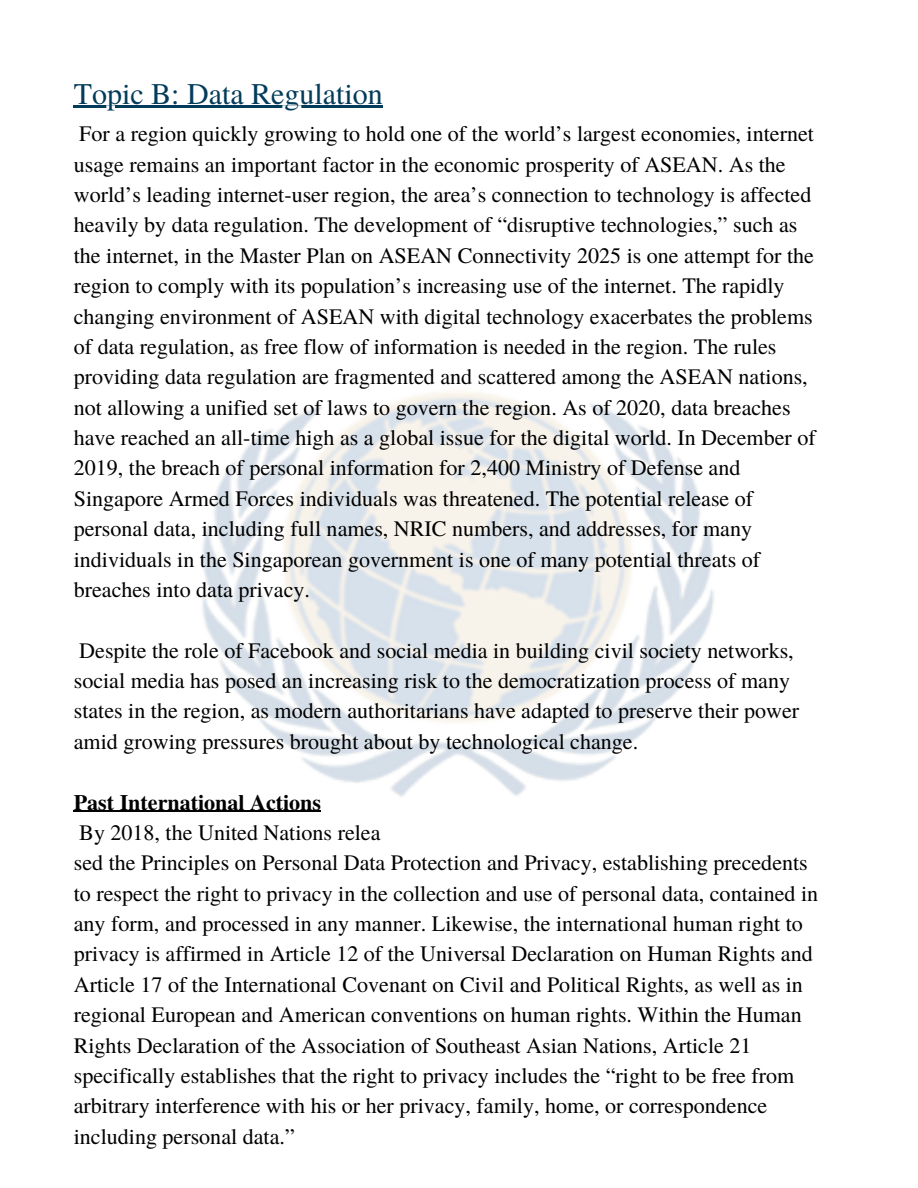
<style>
.page{position:relative;width:918px;height:1188px;background:#fff}
.page>*{position:absolute;margin:0;border:0;box-sizing:border-box;transform-origin:0 0}
.t1{font:30px "Te X Gyre Termes";color:#033c5a}
.t2{font:22.05px/30.3px "Te X Gyre Termes";color:#000}
.t3{font:700 22.05px "Te X Gyre Termes";color:#000}
</style>
<div class="page">
<img style="left:202px;top:392px;width:512px;height:405px">
<hr style="left:74px;top:811px;width:247px;height:1px;background:#000">
<hr style="left:74px;top:106px;width:309px;height:2px;background:#033c5a">
<p class="t1" style="left:74px;top:72px;width:311px">Topic B: Data Regulation</p>
<p class="t2" style="left:74px;top:118px;width:743px">For a region quickly growing to hold one of the world’s largest economies, internet usage remains an important factor in the economic prosperity of ASEAN. As the world’s leading internet-user region, the area’s connection to technology is affected heavily by data regulation. The development of “disruptive technologies,” such as the internet, in the Master Plan on ASEAN Connectivity 2025 is one attempt for the region to comply with its population’s increasing use of the internet. The rapidly changing environment of ASEAN with digital technology exacerbates the problems of data regulation, as free flow of information is needed in the region. The rules providing data regulation are fragmented and scattered among the ASEAN nations, not allowing a unified set of laws to govern the region. As of 2020, data breaches have reached an all-time high as a global issue for the digital world. In December of 2019, the breach of personal information for 2,400 Ministry of Defense and Singapore Armed Forces individuals was threatened. The potential release of personal data, including full names, NRIC numbers, and addresses, for many individuals in the Singaporean government is one of many potential threats of breaches into data privacy.</p>
<p class="t2" style="left:74px;top:634px;width:727px">Despite the role of Facebook and social media in building civil society networks, social media has posed an increasing risk to the democratization process of many states in the region, as modern authoritarians have adapted to preserve their power amid growing pressures brought about by technological change.</p>
<p class="t3" style="left:74px;top:785px;width:249px">Past International Actions</p>
<p class="t2" style="left:79px;top:816px;width:303px">By 2018, the United Nations relea</p>
<p class="t2" style="left:74px;top:847px;width:746px">sed the Principles on Personal Data Protection and Privacy, establishing precedents to respect the right to privacy in the collection and use of personal data, contained in any form, and processed in any manner. Likewise, the international human right to privacy is affirmed in Article 12 of the Universal Declaration on Human Rights and Article 17 of the International Covenant on Civil and Political Rights, as well as in regional European and American conventions on human rights. Within the Human Rights Declaration of the Association of Southeast Asian Nations, Article 21 specifically establishes that the right to privacy includes the “right to be free from arbitrary interference with his or her privacy, family, home, or correspondence including personal data.”</p>
</div>
